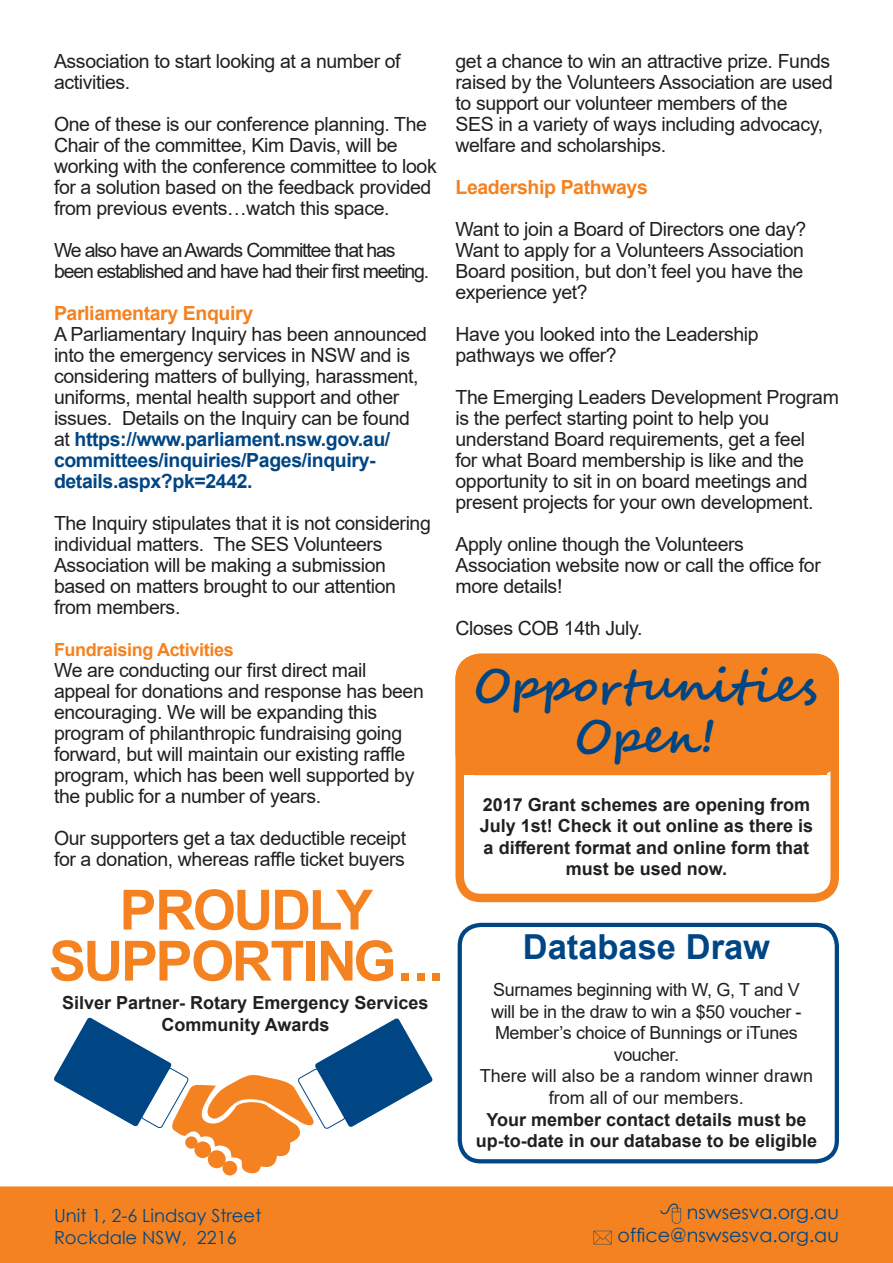
<style>
.page{position:relative;width:893px;height:1263px;background:#fff}
.page>*{position:absolute;margin:0;border:0;box-sizing:border-box;transform-origin:0 0}
.t1{font:700 55.5px/51px "Arial";letter-spacing:-.045em;color:#f58220;text-align:center}
.t2{font:700 46.5px/51px "Segoe Script";color:#004684;text-align:center}
.t3{font:700 34.5px "Arial";color:#004684}
.t4{font:19.5px/21px "Arial";letter-spacing:-.02em;color:#231f20}
.t5{font:19.5px/21px "Arial";letter-spacing:-.06em;color:#231f20}
.t6{font:700 19.5px "Arial";letter-spacing:-.02em;color:#f58220}
.t7{font:19.05px "Century Gothic";color:#004684}
.t8{font:700 18px/21.6px "Arial";color:#231f20;text-align:center}
.t9{font:18px/21.6px "Arial";letter-spacing:-.02em;color:#231f20;text-align:center}
.t10{font:18px/21.6px "Arial";color:#231f20;text-align:center}
.t11{font:18px "Century Gothic";color:#004684}
.t12{font:700 18px "Arial";letter-spacing:-.02em;color:#f58220}
.s1{font-weight:700;color:#004684}
</style>
<div class="page">
<div style="left:0;top:1186px;width:893px;height:77px;background:#f58220"></div>
<div style="left:222px;top:1161px;width:15px;height:14px;background:#f58220;border-radius:50%"></div>
<svg style="left:54px;top:1017px;width:379px;height:156px"></svg>
<svg style="left:660px;top:1203px;width:21px;height:21px"></svg>
<svg style="left:594px;top:1231px;width:18px;height:13px"></svg>
<div style="left:455px;top:653px;width:384px;height:249px;border:9px solid #f58220;border-radius:21px"></div>
<div style="left:455px;top:658px;width:384px;height:117px;background:#f58220;border-radius:21px"></div>
<div style="left:460px;top:757px;width:19px;height:18px;background:#f58220"></div>
<div style="left:804px;top:757px;width:23px;height:18px;background:#f58220"></div>
<div style="left:458px;top:923px;width:381px;height:240px;border:4px solid #004684;border-radius:21px"></div>
<p class="t4" style="left:54px;top:51px;width:348px">Association to start looking at a number of activities.</p>
<p class="t4" style="left:54px;top:114px;width:384px">One of these is our conference planning. The Chair of the committee, Kim Davis, will be working with the conference committee to look for a solution based on the feedback provided from previous events…watch this space.</p>
<p class="t5" style="left:54px;top:240px;width:377px">We also have an Awards Committee that has been established and have had their first meeting.</p>
<p class="t6" style="left:54px;top:300px;width:201px">Parliamentary Enquiry</p>
<p class="t4" style="left:54px;top:324px;width:375px">A Parliamentary Inquiry has been announced into the emergency services in NSW and is considering matters of bullying, harassment, uniforms, mental health support and other issues. Details on the Inquiry can be found at <span class="s1">https://www.parliament.nsw.gov.au/ committees/inquiries/Pages/inquiry&shy;details.aspx?pk=2442.</span></p>
<p class="t4" style="left:54px;top:513px;width:378px">The Inquiry stipulates that it is not considering individual matters. The SES Volunteers Association will be making a submission based on matters brought to our attention from members.</p>
<p class="t12" style="left:54px;top:637px;width:181px">Fundraising Activities</p>
<p class="t4" style="left:54px;top:660px;width:371px">We are conducting our first direct mail appeal for donations and response has been encouraging. We will be expanding this program of philanthropic fundraising going forward, but will maintain our existing raffle program, which has been well supported by the public for a number of years.</p>
<p class="t4" style="left:54px;top:828px;width:354px">Our supporters get a tax deductible receipt for a donation, whereas raffle ticket buyers</p>
<p class="t1" style="left:49px;top:885px;width:396px">PROUDLY<br>SUPPORTING...</p>
<p class="t8" style="left:62px;top:992px;width:368px">Silver Partner- Rotary Emergency Services<br>Community Awards</p>
<p class="t4" style="left:455px;top:51px;width:379px">get a chance to win an attractive prize. Funds raised by the Volunteers Association are used to support our volunteer members of the<br>SES in a variety of ways including advocacy, welfare and scholarships.</p>
<p class="t6" style="left:455px;top:174px;width:194px">Leadership Pathways</p>
<p class="t4" style="left:455px;top:219px;width:352px">Want to join a Board of Directors one day?<br>Want to apply for a Volunteers Association Board position, but don’t feel you have the experience yet?</p>
<p class="t4" style="left:455px;top:324px;width:305px">Have you looked into the Leadership pathways we offer?</p>
<p class="t4" style="left:455px;top:387px;width:385px">The Emerging Leaders Development Program is the perfect starting point to help you understand Board requirements, get a feel<br>for what Board membership is like and the opportunity to sit in on board meetings and present projects for your own development.</p>
<p class="t4" style="left:455px;top:534px;width:367px">Apply online though the Volunteers<br>Association website now or call the office for more details!</p>
<p class="t4" style="left:455px;top:618px;width:188px">Closes COB 14th July.</p>
<p class="t2" style="left:474px;top:661px;width:345px">Opportunities<br>Open!</p>
<p class="t8" style="left:480px;top:794px;width:335px">2017 Grant schemes are opening from<br>July 1st! Check it out online as there is a different format and online form that must be used now.</p>
<p class="t3" style="left:523px;top:923px;width:249px">Database Draw</p>
<p class="t9" style="left:491px;top:979px;width:312px">Surnames beginning with W, G, T and V will be in the draw to win a $50 voucher -<br>Member’s choice of Bunnings or iTunes voucher.</p>
<p class="t10" style="left:480px;top:1065px;width:335px">There will also be a random winner drawn from all of our members.</p>
<p class="t8" style="left:476px;top:1109px;width:343px">Your member contact details must be up-to-date in our database to be eligible</p>
<p class="t11" style="left:54px;top:1203px;width:209px">Unit 1, 2-6 Lindsay Street</p>
<p class="t11" style="left:54px;top:1225px;width:184px">Rockdale NSW, 2216</p>
<p class="t7" style="left:687px;top:1199px;width:154px">nswsesva.org.au</p>
<p class="t7" style="left:618px;top:1222px;width:223px">office@nswsesva.org.au</p>
</div>
